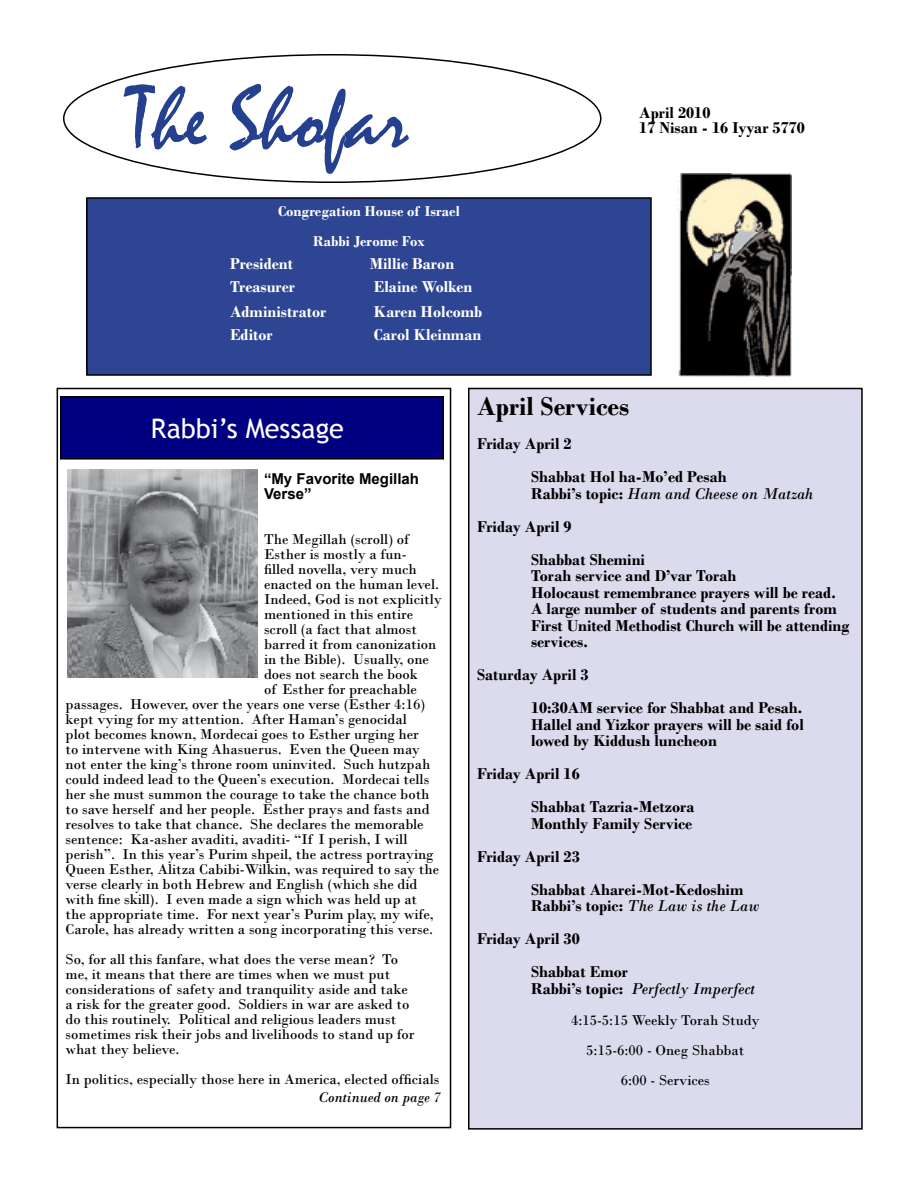
<style>
.page{position:relative;width:918px;height:1188px;background:#fff}
.page>*{position:absolute;margin:0;border:0;box-sizing:border-box;transform-origin:0 0}
.t1{font:90px "Mistral";color:#25408f}
.t2{font:27px "Trebuchet MS";color:#fff}
.t3{font:700 27px "Bodoni";color:#000}
.t4{font:700 16.5px/16.5px "Bodoni";color:#000}
.t5{font:700 16.5px "Bodoni";color:#fff}
.t6{font:italic 16.5px "Bodoni";color:#000}
.t7{font:15px/15px "Bodoni";color:#000}
.t8{font:700 15px/30px "Bodoni";color:#fff;text-align:center}
.t9{font:700 15px/15px "Arial";color:#000}
.t10{font:italic 15px "Bodoni";color:#000}
.s1{font-weight:700;font-style:normal}
.s2{font-weight:400;font-style:italic}
</style>
<div class="page">
<div style="left:87px;top:198px;width:564px;height:177px;background:#2d4592"></div>
<div style="left:86px;top:197px;width:566px;height:179px;border:2px solid #000"></div>
<div style="left:57px;top:388px;width:394px;height:740px;border:2px solid #000"></div>
<img style="left:68px;top:469px;width:190px;height:209px">
<div style="left:61px;top:397px;width:382px;height:62px;background:#000080"></div>
<div style="left:60px;top:396px;width:384px;height:64px;border:2px solid #000"></div>
<div style="left:469px;top:388px;width:393px;height:741px;background:#dbdbed"></div>
<div style="left:468px;top:388px;width:395px;height:742px;border:2px solid #000"></div>
<img style="left:677px;top:174px;width:115px;height:202px">
<h1 class="t1" style="left:128px;top:65px;width:283px">The Shofar</h1>
<p class="t8" style="left:278px;top:196px;width:183px">Congregation House of Israel<br>Rabbi Jerome Fox</p>
<p class="t5" style="left:230px;top:254px;width:65px">President</p>
<p class="t5" style="left:370px;top:254px;width:86px">Millie Baron</p>
<p class="t5" style="left:230px;top:277px;width:67px">Treasurer</p>
<p class="t5" style="left:374px;top:277px;width:100px">Elaine Wolken</p>
<p class="t5" style="left:230px;top:302px;width:98px">Administrator</p>
<p class="t5" style="left:374px;top:302px;width:110px">Karen Holcomb</p>
<p class="t5" style="left:230px;top:325px;width:44px">Editor</p>
<p class="t5" style="left:374px;top:325px;width:109px">Carol Kleinman</p>
<p class="t4" style="left:639px;top:105px;width:167px;line-height:15px">April 2010<br>17 Nisan - 16 Iyyar 5770</p>
<h2 class="t2" style="left:151px;top:412px;width:194px">Rabbi’s Message</h2>
<p class="t9" style="left:264px;top:472px;width:157px">“My Favorite Megillah<br>Verse”</p>
<p class="t7" style="left:264px;top:532px;width:147px">The Megillah (scroll) of</p>
<p class="t7" style="left:264px;top:547px;width:144px">Esther is mostly a fun-</p>
<p class="t7" style="left:264px;top:562px;width:154px">filled novella, very much</p>
<p class="t7" style="left:264px;top:577px;width:177px">enacted on the human level.</p>
<p class="t7" style="left:264px;top:592px;width:179px">Indeed, God is not explicitly</p>
<p class="t7" style="left:264px;top:607px;width:151px">mentioned in this entire</p>
<p class="t7" style="left:264px;top:622px;width:155px">scroll (a fact that almost</p>
<p class="t7" style="left:264px;top:637px;width:174px">barred it from canonization</p>
<p class="t7" style="left:264px;top:652px;width:166px">in the Bible). Usually, one</p>
<p class="t7" style="left:264px;top:667px;width:155px">does not search the book</p>
<p class="t7" style="left:264px;top:682px;width:154px">of Esther for preachable</p>
<p class="t7" style="left:66px;top:697px;width:361px">passages. However, over the years one verse (Esther 4:16)</p>
<p class="t7" style="left:66px;top:712px;width:343px">kept vying for my attention. After Haman’s genocidal</p>
<p class="t7" style="left:66px;top:727px;width:355px">plot becomes known, Mordecai goes to Esther urging her</p>
<p class="t7" style="left:66px;top:742px;width:356px">to intervene with King Ahasuerus. Even the Queen may</p>
<p class="t7" style="left:66px;top:757px;width:366px">not enter the king’s throne room uninvited. Such hutzpah</p>
<p class="t7" style="left:66px;top:772px;width:365px">could indeed lead to the Queen’s execution. Mordecai tells</p>
<p class="t7" style="left:66px;top:787px;width:366px">her she must summon the courage to take the chance both</p>
<p class="t7" style="left:66px;top:802px;width:366px">to save herself and her people. Esther prays and fasts and</p>
<p class="t7" style="left:66px;top:817px;width:360px">resolves to take that chance. She declares the memorable</p>
<p class="t7" style="left:66px;top:832px;width:343px">sentence: Ka-asher avaditi, avaditi- “If I perish, I will</p>
<p class="t7" style="left:66px;top:847px;width:370px">perish”. In this year’s Purim shpeil, the actress portraying</p>
<p class="t7" style="left:66px;top:862px;width:375px">Queen Esther, Alitza Cabibi-Wilkin, was required to say the</p>
<p class="t7" style="left:66px;top:877px;width:353px">verse clearly in both Hebrew and English (which she did</p>
<p class="t7" style="left:66px;top:892px;width:353px">with fine skill). I even made a sign which was held up at</p>
<p class="t7" style="left:66px;top:907px;width:370px">the appropriate time. For next year’s Purim play, my wife,</p>
<p class="t7" style="left:66px;top:922px;width:369px">Carole, has already written a song incorporating this verse.</p>
<p class="t7" style="left:66px;top:952px;width:350px">So, for all this fanfare, what does the verse mean? To me, it means that there are times when we must put considerations of safety and tranquility aside and take a risk for the greater good. Soldiers in war are asked to do this routinely. Political and religious leaders must sometimes risk their jobs and livelihoods to stand up for what they believe.</p>
<p class="t7" style="left:66px;top:1072px;width:375px">In politics, especially those here in America, elected officials</p>
<p class="t10" style="left:319px;top:1088px;width:124px">Continued on page 7</p>
<h2 class="t3" style="left:477px;top:390px;width:154px">April Services</h2>
<p class="t4" style="left:531px;top:427px;width:197px;line-height:33px;text-indent:-54px">Friday April 2<br>Shabbat Hol ha-Mo’ed Pesah</p>
<p class="t6" style="left:531px;top:484px;width:284px"><span class="s1">Rabbi’s topic:</span> Ham and Cheese on Matzah</p>
<p class="t4" style="left:477px;top:518px;width:96px">Friday April 9</p>
<p class="t4" style="left:531px;top:551px;width:116px">Shabbat Shemini</p>
<p class="t4" style="left:531px;top:567px;width:320px">Torah service and D’var Torah<br>Holocaust remembrance prayers will be read.<br>A large number of students and parents from First United Methodist Church will be attending services.</p>
<p class="t4" style="left:531px;top:658px;width:273px;line-height:33px;text-indent:-54px">Saturday April 3<br>10:30AM service for Shabbat and Pesah.</p>
<p class="t4" style="left:531px;top:716px;width:274px">Hallel and Yizkor prayers will be said fol lowed by Kiddush luncheon</p>
<p class="t4" style="left:531px;top:757px;width:165px;line-height:33px;text-indent:-54px">Friday April 16<br>Shabbat Tazria-Metzora</p>
<p class="t4" style="left:477px;top:807px;width:217px;line-height:33px;text-indent:54px">Monthly Family Service<br>Friday April 23</p>
<p class="t4" style="left:531px;top:881px;width:230px">Shabbat Aharei-Mot-Kedoshim<br>Rabbi’s topic: <span class="s2">The Law is the Law</span></p>
<p class="t4" style="left:531px;top:922px;width:99px;line-height:33px;text-indent:-54px">Friday April 30<br>Shabbat Emor</p>
<p class="t6" style="left:531px;top:979px;width:226px"><span class="s1">Rabbi’s topic:</span> Perfectly Imperfect</p>
<p class="t7" style="left:571px;top:1005px;width:190px;line-height:30px;text-align:center">4:15-5:15 Weekly Torah Study<br>5:15-6:00 - Oneg Shabbat<br>6:00 - Services</p>
</div>
